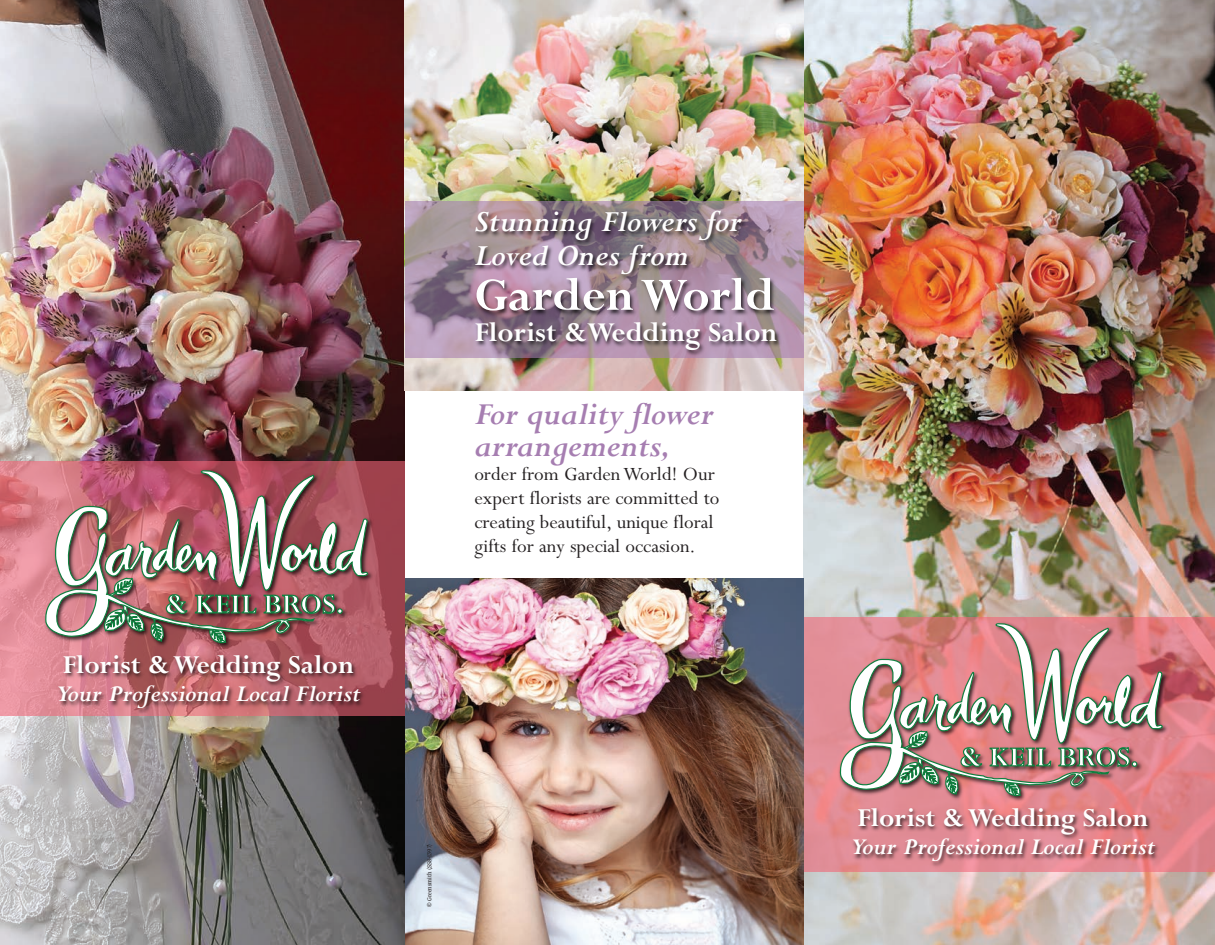
<style>
.page{position:relative;width:1215px;height:945px;background:#fff}
.page>*{position:absolute;margin:0;border:0;box-sizing:border-box;transform-origin:0 0}
.t1{font:700 51px "Perpetua";color:#fff}
.t2{font:italic 700 34.5px/31.8px "Perpetua";color:#a67eb1}
.t3{font:italic 700 33px/33.6px "Perpetua";color:#fff}
.t4{font:700 30px "Perpetua";color:#fff}
.t5{font:700 28.5px "Perpetua";color:#fff}
.t6{font:italic 700 25.5px "Perpetua";color:#fff}
.t7{font:21px/24px "Perpetua";color:#231f20}
.t8{font:6px "Caxton Roman Book Plain";color:#231f20}
.s1{font-family:"Helvetica"}
</style>
<div class="page">
<img style="left:0;top:0;width:405px;height:945px">
<div style="left:0;top:461px;width:405px;height:254px;background:#f16577;opacity:.6"></div>
<img style="left:40px;top:458px;width:341px;height:280px">
<img style="left:45px;top:470px;width:323px;height:173px">
<img style="left:803px;top:0;width:412px;height:945px">
<div style="left:803px;top:617px;width:412px;height:254px;background:#f16577;opacity:.6"></div>
<img style="left:835px;top:611px;width:340px;height:280px">
<svg style="left:840px;top:623px;width:323px;height:173px;background:#c2908d"></svg>
<img style="left:405px;top:579px;width:398px;height:366px">
<img style="left:405px;top:0;width:398px;height:391px">
<div style="left:405px;top:201px;width:398px;height:157px;background:#a67eb1;opacity:.6"></div>
<img style="left:451px;top:200px;width:375px;height:180px">
<h3 class="t5" style="left:63px;top:646px;width:293px">Florist &amp; Wedding Salon</h3>
<p class="t6" style="left:56px;top:677px;width:306px">Your Professional Local Florist</p>
<h3 class="t3" style="left:474px;top:203px;width:269px">Stunning Flowers for<br>Loved Ones from</h3>
<h1 class="t1" style="left:474px;top:262px;width:302px">Garden World</h1>
<h3 class="t4" style="left:474px;top:313px;width:305px">Florist &amp;Wedding Salon</h3>
<h2 class="t2" style="left:474px;top:396px;width:241px">For quality flower arrangements,</h2>
<p class="t7" style="left:474px;top:461px;width:247px">order from Garden World! Our expert florists are committed to creating beautiful, unique floral gifts for any special occasion.</p>
<p class="t8" style="left:427px;top:907px;width:65px;rotate:-90deg"><span class="s1">©</span> Greensmith (SS8-1397)</p>
<h3 class="t5" style="left:857px;top:799px;width:293px">Florist &amp; Wedding Salon</h3>
<p class="t6" style="left:851px;top:830px;width:306px">Your Professional Local Florist</p>
</div>
